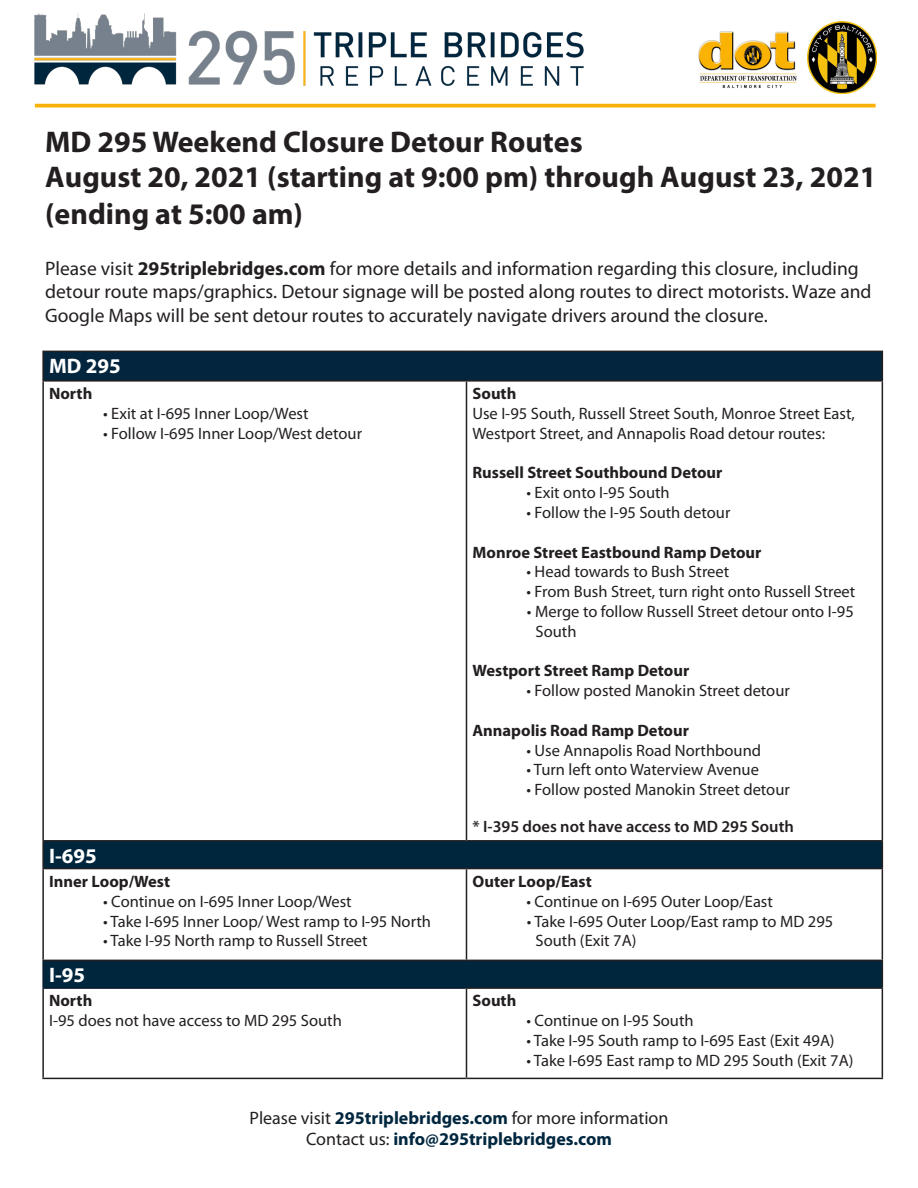
<style>
.page{position:relative;width:918px;height:1188px;background:#fff}
.page>*{position:absolute;margin:0;border:0;box-sizing:border-box;transform-origin:0 0}
.t1{font:700 30px/34.5px "Myriad Pro";color:#231f20}
.Paragraph_Style_1{font:700 21px "Myriad Pro";color:#fff}
.t2{font:19.5px/23.2px "Myriad Pro";color:#231f20}
.t3{font:700 18px/21.6px "Myriad Pro";color:#00273f;text-align:center}
.Paragraph_Style_1-2{font:16.5px/19.8px "Myriad Pro";color:#231f20}
.Paragraph_Style_1-3{font:700 16.5px "Myriad Pro";color:#231f20}
.t4{font:600 16.5px "Myriad Pro";color:#231f20}
.s1{font-weight:700}
.s2{font-weight:400;color:#231f20}
</style>
<div class="page">
<img style="left:690px;top:31px;width:118px;height:77px">
<hr style="left:35px;top:104px;width:841px;height:3px;background:#fab204">
<img style="left:808px;top:22px;width:69px;height:71px">
<img style="left:35px;top:13px;width:549px;height:73px">
<div style="left:43px;top:351px;width:839px;height:30px;background:#03253e"></div>
<svg style="left:44px;top:842px;width:838px;height:145px"></svg>
<hr style="left:42px;top:351px;width:424px;height:1px;background:#231f20">
<hr style="left:42px;top:352px;width:2px;height:28px;background:#231f20">
<hr style="left:466px;top:351px;width:417px;height:1px;background:#231f20">
<svg style="left:882px;top:352px;width:1px;height:28px"></svg>
<hr style="left:42px;top:380px;width:424px;height:2px;background:#231f20">
<hr style="left:42px;top:382px;width:2px;height:458px;background:#231f20">
<hr style="left:466px;top:380px;width:417px;height:2px;background:#231f20">
<hr style="left:466px;top:382px;width:1px;height:458px;background:#231f20">
<hr style="left:882px;top:382px;width:1px;height:458px;background:#231f20">
<hr style="left:42px;top:840px;width:424px;height:2px;background:#231f20">
<hr style="left:42px;top:842px;width:2px;height:26px;background:#231f20">
<hr style="left:466px;top:840px;width:417px;height:2px;background:#231f20">
<svg style="left:882px;top:842px;width:1px;height:26px"></svg>
<hr style="left:42px;top:868px;width:424px;height:1px;background:#231f20">
<hr style="left:42px;top:869px;width:2px;height:91px;background:#231f20">
<hr style="left:466px;top:868px;width:417px;height:1px;background:#231f20">
<hr style="left:466px;top:869px;width:1px;height:91px;background:#231f20">
<hr style="left:882px;top:869px;width:1px;height:91px;background:#231f20">
<hr style="left:42px;top:960px;width:424px;height:1px;background:#231f20">
<hr style="left:466px;top:960px;width:417px;height:1px;background:#231f20">
<svg style="left:882px;top:961px;width:1px;height:26px"></svg>
<hr style="left:42px;top:989px;width:2px;height:89px;background:#231f20">
<hr style="left:466px;top:987px;width:417px;height:2px;background:#231f20">
<hr style="left:466px;top:989px;width:1px;height:89px;background:#231f20">
<hr style="left:882px;top:989px;width:1px;height:89px;background:#231f20">
<hr style="left:42px;top:1078px;width:424px;height:1px;background:#231f20">
<hr style="left:466px;top:1078px;width:417px;height:1px;background:#231f20">
<hr style="left:42px;top:961px;width:2px;height:26px;background:#0a1b2c">
<hr style="left:42px;top:987px;width:424px;height:2px;background:#0a1b2c">
<p class="t1" style="left:45px;top:124px;width:833px">MD 295 Weekend Closure Detour Routes<br>August 20, 2021 (starting at 9:00 pm) through August 23, 2021</p>
<p class="t1" style="left:45px;top:196px;width:259px">(ending at 5:00 am)</p>
<p class="t2" style="left:45px;top:257px;width:828px">Please visit <span class="s1">295triplebridges.com</span> for more details and information regarding this closure, including detour route maps/graphics. Detour signage will be posted along routes to direct motorists. Waze and<br>Google Maps will be sent detour routes to accurately navigate drivers around the closure.</p>
<p class="Paragraph_Style_1" style="left:49px;top:352px;width:73px">MD 295</p>
<p class="Paragraph_Style_1-3" style="left:49px;top:383px;width:45px">North</p>
<p class="Paragraph_Style_1-2" style="left:103px;top:403px;width:207px">• Exit at I-695 Inner Loop/West</p>
<p class="Paragraph_Style_1-2" style="left:103px;top:423px;width:260px">• Follow I-695 Inner Loop/West detour</p>
<p class="Paragraph_Style_1" style="left:49px;top:842px;width:49px">I-695</p>
<p class="Paragraph_Style_1-3" style="left:49px;top:871px;width:122px">Inner Loop/West</p>
<p class="Paragraph_Style_1-2" style="left:103px;top:891px;width:250px">• Continue on I-695 Inner Loop/West</p>
<p class="Paragraph_Style_1-2" style="left:103px;top:911px;width:329px">• Take I-695 Inner Loop/ West ramp to I-95 North</p>
<p class="Paragraph_Style_1-2" style="left:103px;top:931px;width:266px">• Take I-95 North ramp to Russell Street</p>
<p class="Paragraph_Style_1" style="left:49px;top:961px;width:38px">I-95</p>
<p class="Paragraph_Style_1-3" style="left:49px;top:990px;width:45px">North</p>
<p class="Paragraph_Style_1-2" style="left:49px;top:1011px;width:294px">I-95 does not have access to MD 295 South</p>
<p class="Paragraph_Style_1-3" style="left:472px;top:383px;width:45px">South</p>
<p class="Paragraph_Style_1-2" style="left:472px;top:403px;width:384px">Use I-95 South, Russell Street South, Monroe Street East,<br>Westport Street, and Annapolis Road detour routes:</p>
<p class="Paragraph_Style_1-3" style="left:472px;top:462px;width:252px">Russell Street Southbound Detour</p>
<p class="Paragraph_Style_1-2" style="left:527px;top:483px;width:145px">• Exit onto I-95 South</p>
<p class="Paragraph_Style_1-2" style="left:527px;top:502px;width:205px">• Follow the I-95 South detour</p>
<p class="Paragraph_Style_1-3" style="left:472px;top:541px;width:291px">Monroe Street Eastbound Ramp Detour</p>
<p class="Paragraph_Style_1-2" style="left:527px;top:562px;width:204px">• Head towards to Bush Street</p>
<p class="Paragraph_Style_1-2" style="left:527px;top:582px;width:330px">• From Bush Street, turn right onto Russell Street</p>
<p class="Paragraph_Style_1-2" style="left:536px;top:601px;width:320px;text-indent:-9px">• Merge to follow Russell Street detour onto I-95<br>South</p>
<p class="Paragraph_Style_1-3" style="left:473px;top:660px;width:218px">Westport Street Ramp Detour</p>
<p class="Paragraph_Style_1-2" style="left:527px;top:681px;width:265px">• Follow posted Manokin Street detour</p>
<p class="Paragraph_Style_1-3" style="left:472px;top:719px;width:218px">Annapolis Road Ramp Detour</p>
<p class="Paragraph_Style_1-2" style="left:527px;top:740px;width:236px">• Use Annapolis Road Northbound</p>
<p class="Paragraph_Style_1-2" style="left:527px;top:760px;width:234px">• Turn left onto Waterview Avenue</p>
<p class="Paragraph_Style_1-2" style="left:527px;top:780px;width:265px">• Follow posted Manokin Street detour</p>
<p class="t4" style="left:472px;top:816px;width:323px">* I-395 does not have access to MD 295 South</p>
<p class="Paragraph_Style_1-3" style="left:472px;top:871px;width:121px">Outer Loop/East</p>
<p class="Paragraph_Style_1-2" style="left:527px;top:891px;width:248px">• Continue on I-695 Outer Loop/East</p>
<p class="Paragraph_Style_1-2" style="left:535px;top:911px;width:299px;text-indent:-8px">• Take I-695 Outer Loop/East ramp to MD 295<br>South (Exit 7A)</p>
<p class="Paragraph_Style_1-3" style="left:473px;top:990px;width:45px">South</p>
<p class="Paragraph_Style_1-2" style="left:527px;top:1011px;width:169px">• Continue on I-95 South</p>
<p class="Paragraph_Style_1-2" style="left:527px;top:1030px;width:310px">• Take I-95 South ramp to I-695 East (Exit 49A)</p>
<p class="Paragraph_Style_1-2" style="left:527px;top:1050px;width:328px">• Take I-695 East ramp to MD 295 South (Exit 7A)</p>
<p class="t3" style="left:250px;top:1106px;width:420px"><span class="s2">Please visit</span> 295triplebridges.com <span class="s2">for more information<br>Contact us:</span> info@295triplebridges.com</p>
</div>
